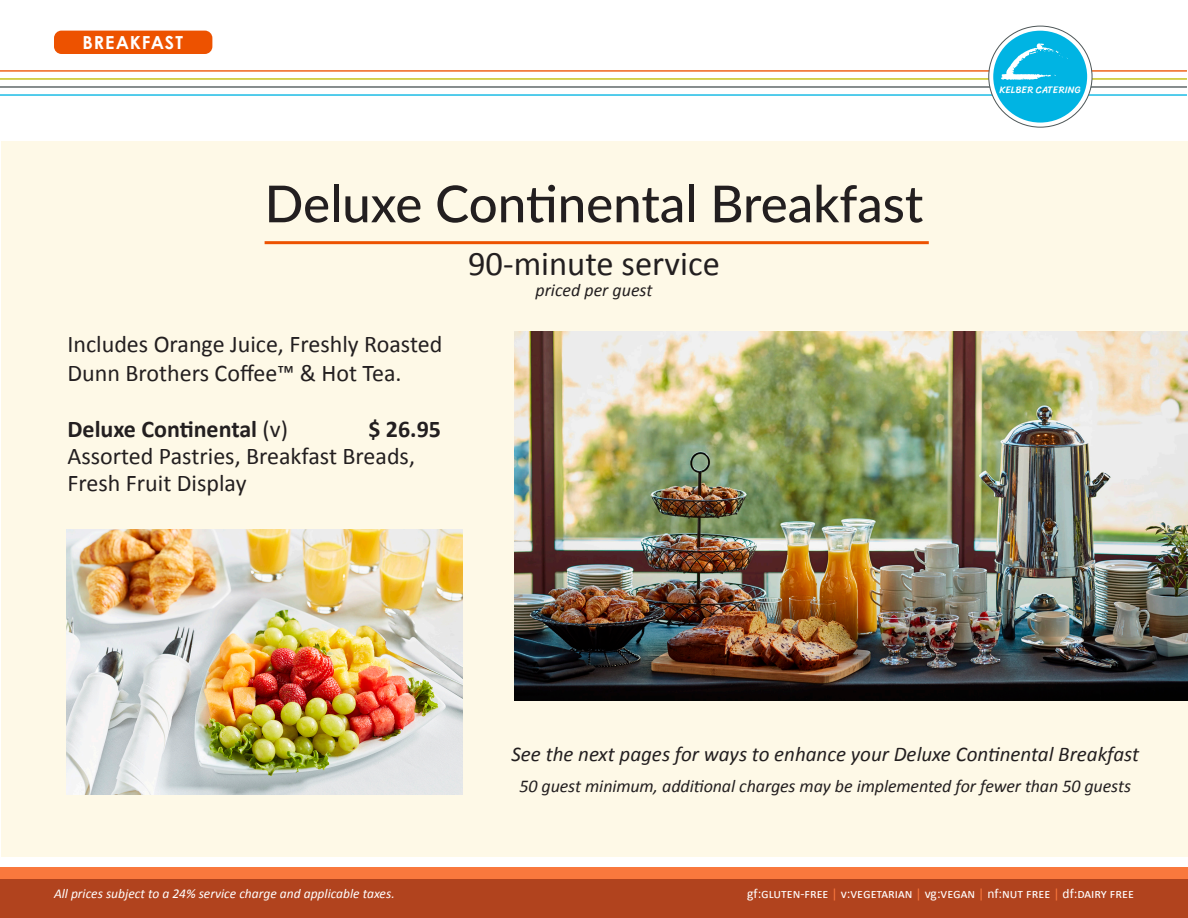
<style>
.page{position:relative;width:1188px;height:918px;background:#fff}
.page>*{position:absolute;margin:0;border:0;box-sizing:border-box;transform-origin:0 0}
.t1{font:500 51px "Lato";color:#231f20}
.t2{font:34.5px "Calibri";color:#231f20}
.t3{font:24px/28.8px "Calibri";color:#231f20}
.t4{font:700 24px "Calibri";color:#231f20}
.t5{font:italic 21px "Calibri";color:#231f20}
.t6{font:italic 18px "Calibri";letter-spacing:-.005em;color:#231f20}
.t7{font:700 18px "Century Gothic";letter-spacing:.05em;color:#fff}
.t8{font:13.5px "Calibri";color:#fff}
.t9{font:italic 13.5px "Calibri";color:#fff}
.t10{font:9.75px "Sriracha";letter-spacing:.005em;color:#fff}
.s1{font-weight:400}
.s2{color:#f9783d}
</style>
<div class="page">
<div style="left:0;top:878px;width:1188px;height:40px;background:#b1431e"></div>
<div style="left:0;top:867px;width:1188px;height:12px;background:#f9783d"></div>
<hr style="left:0;top:70px;width:1187px;height:2px;background:#ed5200">
<hr style="left:0;top:78px;width:1187px;height:2px;background:#c0bc00">
<hr style="left:0;top:86px;width:1187px;height:2px;background:#4e5758">
<hr style="left:0;top:94px;width:1187px;height:2px;background:#00b4e3">
<div style="left:1px;top:141px;width:1186px;height:716px;background:#fef9e7"></div>
<svg style="left:989px;top:26px;width:103px;height:101px"></svg>
<div style="left:993px;top:31px;width:94px;height:92px;background:#00b4e3;border-radius:50%"></div>
<svg style="left:1001px;top:43px;width:67px;height:37px"></svg>
<div style="left:54px;top:31px;width:158px;height:23px;background:#ed5200;border-radius:8px"></div>
<img style="left:515px;top:331px;width:673px;height:370px">
<hr style="left:265px;top:241px;width:664px;height:3px;background:#ed5200">
<img style="left:67px;top:530px;width:396px;height:264px">
<p class="t7" style="left:83px;top:31px;width:102px">BREAKFAST</p>
<p class="t1" style="left:265px;top:167px;width:660px">Deluxe Continental Breakfast</p>
<p class="t2" style="left:468px;top:242px;width:253px">90-minute service</p>
<p class="t6" style="left:536px;top:278px;width:118px">priced per guest</p>
<p class="t3" style="left:68px;top:330px;width:376px">Includes Orange Juice, Freshly Roasted<br>Dunn Brothers Coffee™ &amp; Hot Tea.</p>
<p class="t4" style="left:68px;top:413px;width:222px">Deluxe Continental <span class="s1">(v)</span></p>
<p class="t4" style="left:368px;top:413px;width:74px">$ 26.95</p>
<p class="t3" style="left:68px;top:442px;width:349px">Assorted Pastries, Breakfast Breads,</p>
<p class="t3" style="left:68px;top:469px;width:181px">Fresh Fruit Display</p>
<p class="t10" style="left:999px;top:84px;width:83px">KELBER CATERING</p>
<p class="t9" style="left:54px;top:884px;width:342px">All prices subject to a 24% service charge and applicable taxes.</p>
<p class="t5" style="left:511px;top:740px;width:629px">See the next pages for ways to enhance your Deluxe Continental Breakfast</p>
<p class="t6" style="left:519px;top:774px;width:613px">50 guest minimum, additional charges may be implemented for fewer than 50 guests</p>
<p class="t8" style="left:747px;top:885px;width:388px">gf:gluten-free <span class="s2">|</span> v:vegetarian <span class="s2">|</span> vg:vegan <span class="s2">|</span> nf:nut free <span class="s2">|</span> df:dairy free</p>
</div>
